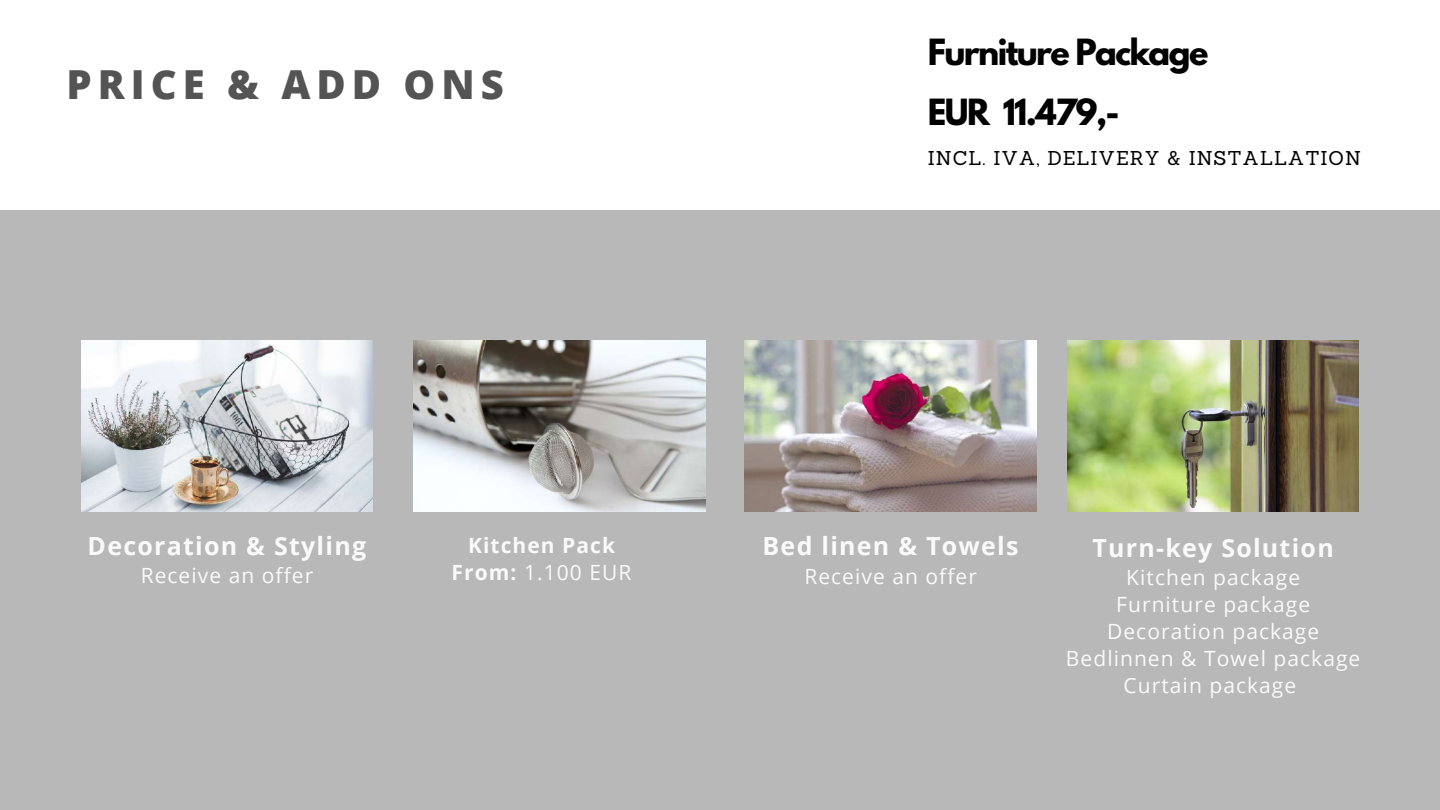
<style>
.page{position:relative;width:1440px;height:810px;background:#fff}
.page>*{position:absolute;margin:0;border:0;box-sizing:border-box;transform-origin:0 0}
.t1{font:800 40px "Open Sans";letter-spacing:.15em;color:#545454}
.t2{font:700 32px/60px "League Spartan";letter-spacing:-.05em;color:#000}
.t3{font:700 25px "Open Sans";letter-spacing:.05em;color:#fafafa}
.t4{font:21px/27px "Open Sans";letter-spacing:.05em;color:#fafafa;text-align:center}
.t5{font:700 21px/27px "Open Sans";letter-spacing:.05em;color:#fafafa;text-align:center}
.t6{font:19.5px "Sanchez";letter-spacing:.05em;color:#000}
.s1{font-weight:400}
</style>
<div class="page">
<div style="left:0;top:210px;width:1440px;height:600px;background:#b9b8b8"></div>
<img style="left:81px;top:340px;width:292px;height:171px">
<img style="left:413px;top:340px;width:292px;height:171px">
<img style="left:1067px;top:340px;width:292px;height:171px">
<img style="left:745px;top:340px;width:291px;height:171px">
<h1 class="t1" style="left:67px;top:56px;width:439px">PRICE &amp; ADD ONS</h1>
<h2 class="t2" style="left:928px;top:26px;width:282px">Furniture Package<br>EUR 11.479,-</h2>
<p class="t6" style="left:928px;top:146px;width:434px">INCL. IVA, DELIVERY &amp; INSTALLATION</p>
<p class="t3" style="left:88px;top:528px;width:280px">Decoration &amp; Styling</p>
<p class="t4" style="left:141px;top:561px;width:174px">Receive an offer</p>
<p class="t3" style="left:763px;top:528px;width:257px">Bed linen &amp; Towels</p>
<p class="t4" style="left:804px;top:562px;width:174px">Receive an offer</p>
<p class="t5" style="left:452px;top:532px;width:181px">Kitchen Pack<br>From: <span class="s1">1.100 EUR</span></p>
<p class="t3" style="left:1092px;top:530px;width:243px">Turn-key Solution</p>
<p class="t4" style="left:1066px;top:564px;width:296px">Kitchen package<br>Furniture package<br>Decoration package<br>Bedlinnen &amp; Towel package<br>Curtain package</p>
</div>
